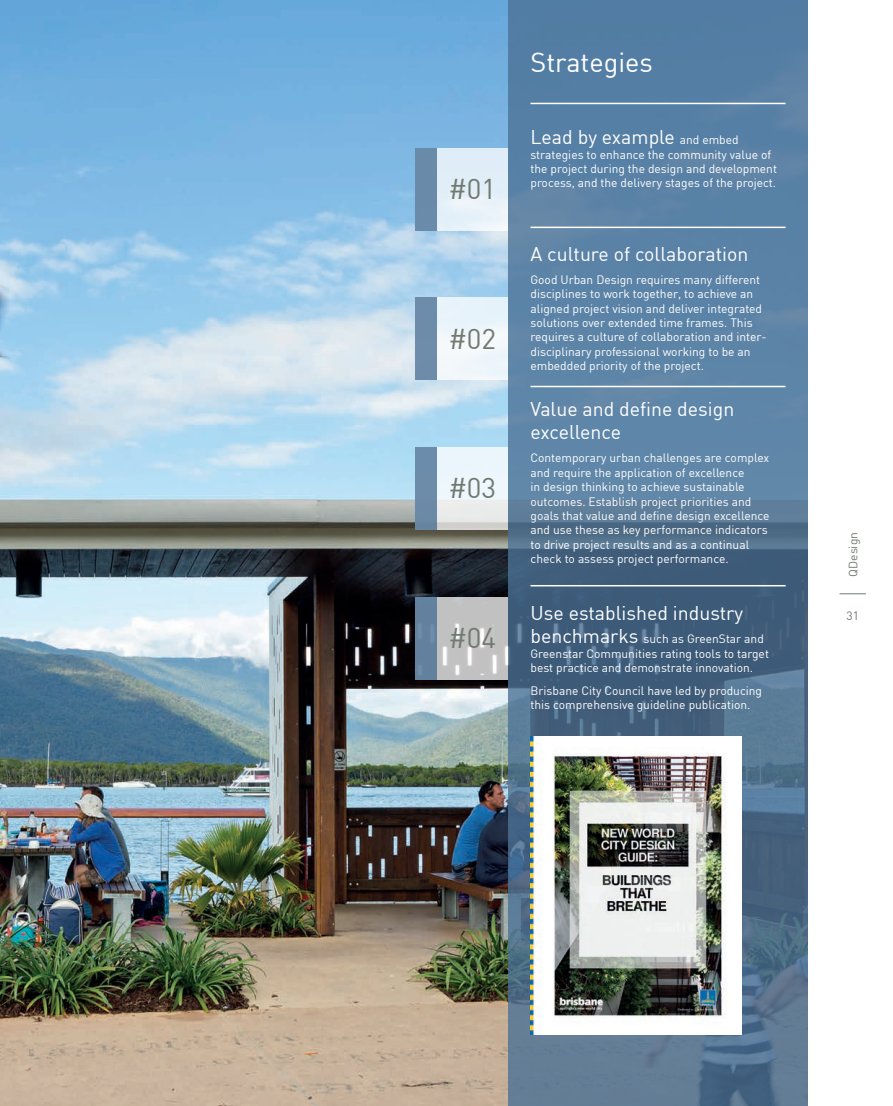
<style>
.page{position:relative;width:893px;height:1106px;background:#fff}
.page>*{position:absolute;margin:0;border:0;box-sizing:border-box;transform-origin:0 0}
.HEADING_1{font:28.05px "DIN";color:#717a71}
.Heading_2{font:27px "DIN";color:#fff}
.Intro_Paragraph{font:19.5px/23.4px "DIN";color:#fff}
.Intro_Paragraph-2{font:12px/14.4px "DIN";color:#fff}
.t1{font:12px "DIN";color:#717a71}
.s1{font-size:12px}
.s2{font-size:19.5px}
</style>
<div class="page">
<img style="left:0;top:0;width:508px;height:1106px">
<svg style="left:508px;top:0;width:300px;height:1106px;background:#557898"></svg>
<div style="left:416px;top:148px;width:92px;height:82px;background:linear-gradient(to bottom,#ddecf8,#ebf3fa)"></div>
<div style="left:416px;top:148px;width:21px;height:82px;background:#698aa9"></div>
<div style="left:416px;top:297px;width:92px;height:83px;background:#eef6fa"></div>
<div style="left:416px;top:297px;width:21px;height:83px;background:#6d8caa"></div>
<svg style="left:437px;top:597px;width:71px;height:82px;background:#c6c6c6"></svg>
<div style="left:416px;top:597px;width:21px;height:82px;background:#63819e"></div>
<hr style="left:530px;top:103px;width:256px;height:1px;background:#fff">
<hr style="left:530px;top:227px;width:256px;height:1px;background:#fff">
<hr style="left:530px;top:386px;width:256px;height:1px;background:#fff">
<hr style="left:530px;top:585px;width:256px;height:1px;background:#fff">
<svg style="left:437px;top:447px;width:71px;height:83px;background:#e8eff2"></svg>
<div style="left:416px;top:447px;width:21px;height:83px;background:#6b8caa"></div>
<img style="left:530px;top:736px;width:211px;height:298px">
<svg style="left:839px;top:593px;width:27px;height:1px"></svg>
<p class="HEADING_1" style="left:449px;top:171px;width:49px">#01</p>
<p class="HEADING_1" style="left:449px;top:321px;width:49px">#02</p>
<p class="HEADING_1" style="left:449px;top:471px;width:49px">#03</p>
<p class="HEADING_1" style="left:449px;top:620px;width:49px">#04</p>
<p class="Heading_2" style="left:530px;top:45px;width:124px">Strategies</p>
<p class="Intro_Paragraph" style="left:530px;top:125px;width:210px">Lead by example <span class="s1">and embed</span></p>
<p class="Intro_Paragraph-2" style="left:530px;top:147px;width:248px">strategies to enhance the community value of the project during the design and development process, and the delivery stages of the project.</p>
<p class="Intro_Paragraph" style="left:530px;top:242px;width:219px">A culture of collaboration</p>
<p class="Intro_Paragraph-2" style="left:530px;top:272px;width:238px">Good Urban Design requires many different disciplines to work together, to achieve an aligned project vision and deliver integrated solutions over extended time frames. This requires a culture of collaboration and inter&shy;disciplinary professional working to be an embedded priority of the project.</p>
<p class="Intro_Paragraph" style="left:530px;top:397px;width:205px">Value and define design excellence</p>
<p class="Intro_Paragraph-2" style="left:530px;top:450px;width:241px">Contemporary urban challenges are complex and require the application of excellence<br>in design thinking to achieve sustainable outcomes. Establish project priorities and goals that value and define design excellence and use these as key performance indicators to drive project results and as a continual check to assess project performance.</p>
<p class="Intro_Paragraph" style="left:530px;top:600px;width:214px">Use established industry</p>
<p class="Intro_Paragraph-2" style="left:530px;top:631px;width:240px"><span class="s2">benchmarks</span> such as GreenStar and<br>Greenstar Communities rating tools to target best practice and demonstrate innovation.</p>
<p class="Intro_Paragraph-2" style="left:530px;top:683px;width:233px">Brisbane City Council have led by producing this comprehensive guideline publication.</p>
<p class="t1" style="left:846px;top:576px;width:46px;rotate:-90deg">QDesign</p>
<p class="t1" style="left:846px;top:608px;width:14px">31</p>
</div>
